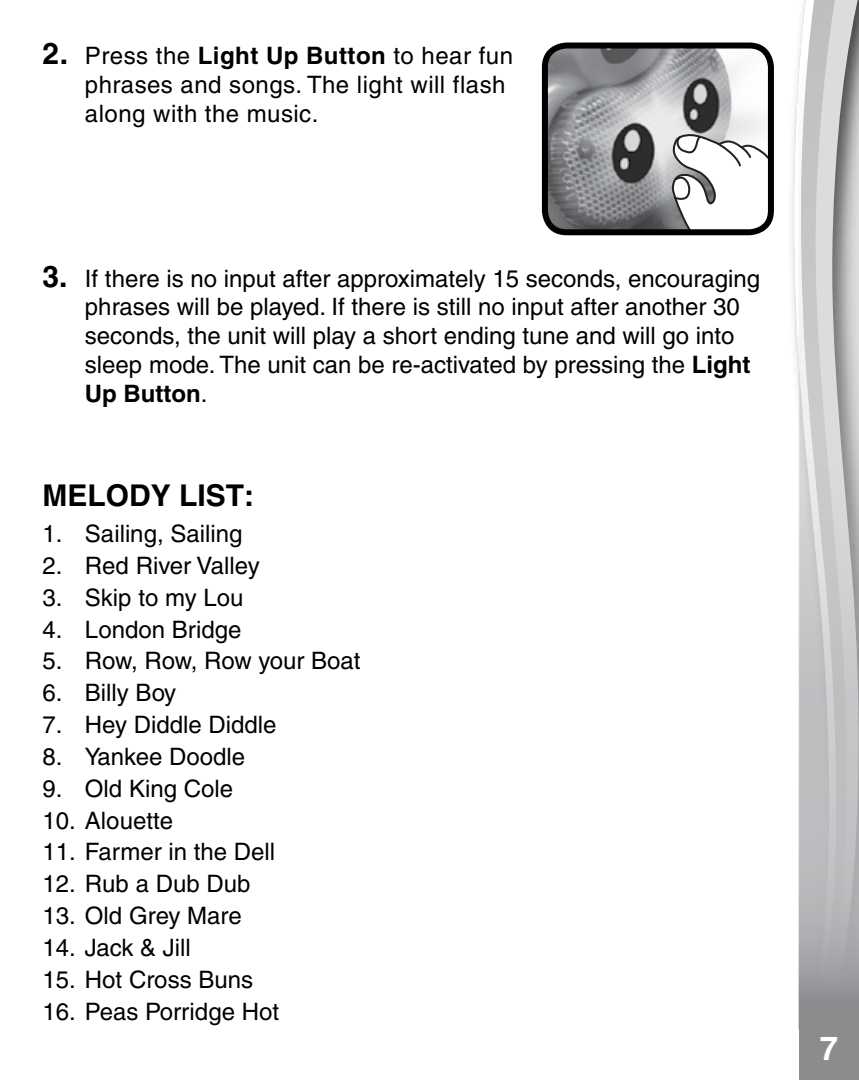
<style>
.page{position:relative;width:859px;height:1080px;background:#fff}
.page>*{position:absolute;margin:0;border:0;box-sizing:border-box;transform-origin:0 0}
.t1{font:700 33px "Helvetica";color:#fff}
.t2{font:700 30px "Helvetica";color:#000}
.t3{font:500 24px/28.8px "Helvetica";color:#000}
.t4{font:500 24px/28.8px "Helvetica";letter-spacing:.02em;color:#000}
.s1{font-weight:700;font-size:30px}
.s2{font-weight:700}
</style>
<div class="page">
<svg style="left:793px;top:55px;width:6px;height:974px"></svg>
<svg style="left:799px;top:0;width:60px;height:1080px;background:#bdbec0"></svg>
<img style="left:549px;top:50px;width:218px;height:178px">
<svg style="left:671px;top:132px;width:96px;height:96px"></svg>
<div style="left:542px;top:43px;width:232px;height:192px;border:6px solid #000;border-radius:22px"></div>
<p class="t4" style="left:85px;top:41px;width:430px;text-indent:-43px"><span class="s1">2.</span> Press the <span class="s2">Light Up Button</span> to hear fun phrases and songs. The light will flash along with the music.</p>
<p class="t3" style="left:85px;top:264px;width:677px;text-indent:-43px"><span class="s1">3.</span> If there is no input after approximately 15 seconds, encouraging phrases will be played. If there is still no input after another 30 seconds, the unit will play a short ending tune and will go into sleep mode. The unit can be re-activated by pressing the <span class="s2">Light Up Button</span>.</p>
<p class="t2" style="left:42px;top:477px;width:213px">MELODY LIST:</p>
<p class="t3" style="left:42px;top:519px;width:201px">1. Sailing, Sailing</p>
<p class="t3" style="left:42px;top:551px;width:219px">2. Red River Valley</p>
<p class="t3" style="left:42px;top:583px;width:202px">3. Skip to my Lou</p>
<p class="t3" style="left:42px;top:615px;width:200px">4. London Bridge</p>
<p class="t3" style="left:42px;top:646px;width:320px">5. Row, Row, Row your Boat</p>
<p class="t3" style="left:42px;top:678px;width:135px">6. Billy Boy</p>
<p class="t3" style="left:42px;top:710px;width:236px">7. Hey Diddle Diddle</p>
<p class="t3" style="left:42px;top:742px;width:204px">8. Yankee Doodle</p>
<p class="t3" style="left:42px;top:774px;width:192px">9. Old King Cole</p>
<p class="t3" style="left:42px;top:806px;width:132px">10. Alouette</p>
<p class="t3" style="left:42px;top:838px;width:234px">11. Farmer in the Dell</p>
<p class="t3" style="left:42px;top:869px;width:209px">12. Rub a Dub Dub</p>
<p class="t3" style="left:42px;top:901px;width:201px">13. Old Grey Mare</p>
<p class="t3" style="left:42px;top:933px;width:150px">14. Jack &amp; Jill</p>
<p class="t3" style="left:42px;top:965px;width:212px">15. Hot Cross Buns</p>
<p class="t3" style="left:42px;top:997px;width:238px">16. Peas Porridge Hot</p>
<h1 class="t1" style="left:820px;top:1025px;width:24px">7 <sup>7</sup>7</h1>
</div>
